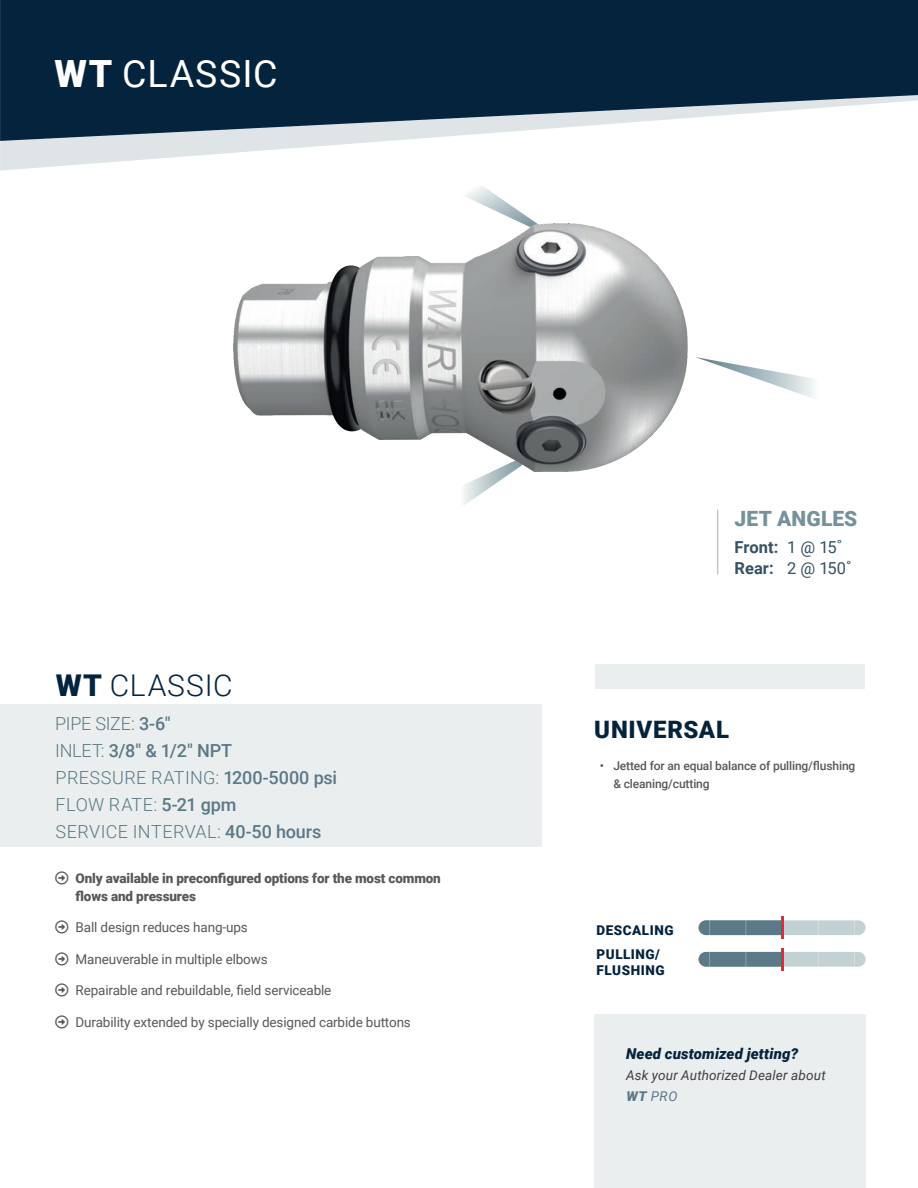
<style>
.page{position:relative;width:918px;height:1188px;background:#fff}
.page>*{position:absolute;margin:0;border:0;box-sizing:border-box;transform-origin:0 0}
.t1{font:37.5px "Roboto";letter-spacing:.025em;color:#fff}
.t2{font:300 30px "Roboto";letter-spacing:.025em;color:#04233d}
.t3{font:900 24px "Roboto";letter-spacing:.03em;color:#04233d}
.t4{font:900 21px "Roboto";letter-spacing:.01em;color:#75919b}
.t5{font:300 18px/27px "Roboto";letter-spacing:.02em;color:#5c7986}
.t6{font:700 16.5px/21px "Roboto";letter-spacing:.005em;color:#355163}
.t7{font:italic 900 15px "Roboto";letter-spacing:.01em;color:#04233d}
.t8{font:13.5px "Roboto";letter-spacing:-.01em;color:#57585a}
.t9{font:900 13.5px/18px "Roboto";letter-spacing:-.01em;color:#57585a}
.t10{font:italic 13.5px/21px "Roboto";letter-spacing:.01em;color:#3e3e3f}
.t11{font:900 13.5px/24px "Roboto";letter-spacing:.04em;color:#04233d}
.t12{font:500 12px/18px "Roboto";letter-spacing:-.01em;color:#57585a}
.s1{font-weight:900}
.s2{font-weight:500}
.s3{font-weight:400}
.s4{font-weight:900;color:#5c7986}
.s5{color:#5c7986}
</style>
<div class="page">
<svg style="left:0;top:141px;width:383px;height:30px"></svg>
<svg style="left:0;top:0;width:918px;height:141px;background:#2a445a"></svg>
<svg style="left:465px;top:186px;width:71px;height:37px"></svg>
<hr style="left:717px;top:510px;width:1px;height:64px;background:#a2b6bd">
<img style="left:233px;top:223px;width:455px;height:282px">
<svg style="left:695px;top:357px;width:119px;height:41px"></svg>
<div style="left:0;top:704px;width:541px;height:143px;background:#eaeeef"></div>
<div style="left:594px;top:1014px;width:272px;height:174px;background:#eaeeef"></div>
<div style="left:595px;top:664px;width:270px;height:25px;background:#eaeeef"></div>
<div style="left:699px;top:920px;width:167px;height:15px;background:#c4d1d4;border-radius:7px"></div>
<div style="left:699px;top:952px;width:167px;height:15px;background:#c4d1d4;border-radius:7px"></div>
<svg style="left:854px;top:921px;width:1px;height:14px"></svg>
<svg style="left:818px;top:921px;width:1px;height:14px"></svg>
<svg style="left:699px;top:920px;width:82px;height:15px"></svg>
<svg style="left:854px;top:952px;width:1px;height:15px"></svg>
<svg style="left:818px;top:952px;width:1px;height:15px"></svg>
<svg style="left:699px;top:952px;width:82px;height:15px"></svg>
<hr style="left:781px;top:916px;width:3px;height:23px;background:#e62932">
<hr style="left:781px;top:949px;width:3px;height:22px;background:#e62932">
<h1 class="t1" style="left:55px;top:47px;width:225px"><span class="s1">WT</span> CLASSIC</h1>
<h2 class="t2" style="left:56px;top:664px;width:178px"><span class="s1">WT</span> CLASSIC</h2>
<h3 class="t5" style="left:55px;top:709px;width:283px">PIPE SIZE: <span class="s2">3-6"<br></span>INLET: <span class="s2">3/8" &amp; 1/2" NPT<br></span>PRESSURE RATING: <span class="s2">1200-5000 psi<br></span>FLOW RATE: <span class="s2">5-21 gpm<br></span>SERVICE INTERVAL: <span class="s2">40-50 hours</span></h3>
<p class="t9" style="left:76px;top:868px;width:367px">Only available in preconfigured options for the most common flows and pressures</p>
<p class="t8" style="left:76px;top:918px;width:174px">Ball design reduces hang-ups</p>
<p class="t8" style="left:76px;top:949px;width:194px">Maneuverable in multiple elbows</p>
<p class="t8" style="left:76px;top:981px;width:257px">Repairable and rebuildable, field serviceable</p>
<p class="t8" style="left:76px;top:1012px;width:337px">Durability extended by specially designed carbide buttons</p>
<h3 class="t4" style="left:735px;top:503px;width:124px">JET ANGLES</h3>
<p class="t6" style="left:735px;top:536px;width:119px">Front: <span class="s3">1 @ 15˚<br></span>Rear: <span class="s3">2 @ 150˚</span></p>
<h3 class="t3" style="left:594px;top:713px;width:136px">UNIVERSAL</h3>
<p class="t12" style="left:613px;top:756px;width:244px;text-indent:-14px">• Jetted for an equal balance of pulling/flushing &amp; cleaning/cutting</p>
<p class="t11" style="left:597px;top:918px;width:79px">DESCALING<br>PULLING/</p>
<p class="t11" style="left:597px;top:958px;width:70px">FLUSHING</p>
<p class="t7" style="left:626px;top:1043px;width:174px">Need customized jetting?</p>
<p class="t10" style="left:626px;top:1064px;width:201px">Ask your Authorized Dealer about<br><span class="s4">WT</span> <span class="s5">PRO</span></p>
</div>
